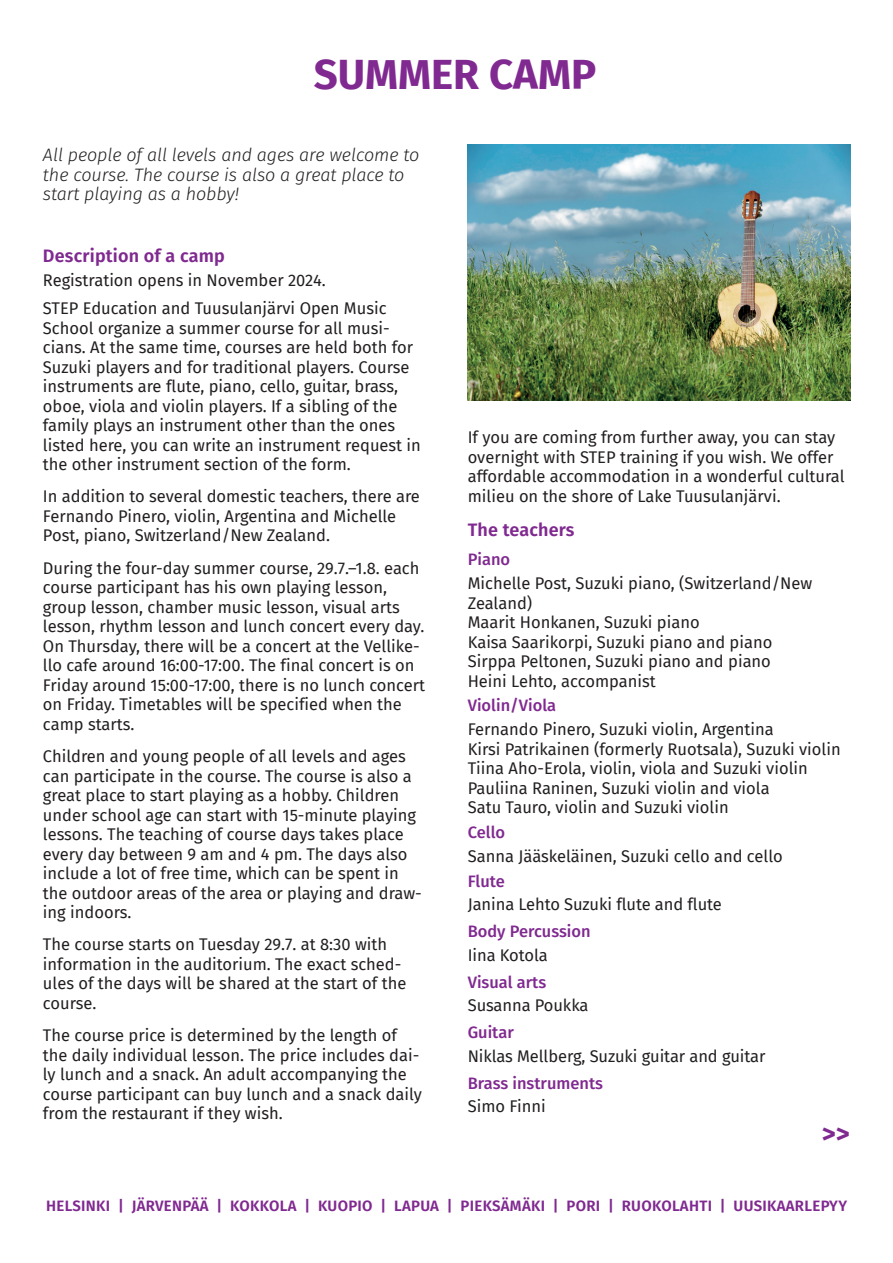
<style>
.page{position:relative;width:893px;height:1263px;background:#fff}
.page>*{position:absolute;margin:0;border:0;box-sizing:border-box;transform-origin:0 0}
.Väliotsikko-3-sivu{font:700 42px "Fira Sans";color:#802990}
._1_leipis{font:700 27px "Fira Sans";color:#802990}
.Numero-lista{font:italic 300 18px/19.5px "Fira Sans";letter-spacing:-.005em;color:#231f20}
.Väliotsikko{font:600 18px "Fira Sans";letter-spacing:.01em;color:#802990}
.Leipis-2{font:16.5px/19.5px "Fira Sans";color:#231f20}
._1_leipis-2{font:16.5px/19.5px "Fira Sans";color:#231f20}
.Numero-lista-2{font:16.5px "Fira Sans";letter-spacing:-.005em;color:#231f20}
.Väliotsikko-3-sivu-2{font:500 16.5px "Fira Sans";color:#802990}
._1_leipis-3{font:600 15px "Fira Sans";letter-spacing:.02em;color:#802990}
</style>
<div class="page">
<img style="left:468px;top:144px;width:382px;height:257px">
<p class="Väliotsikko-3-sivu" style="left:314px;top:39px;width:284px">SUMMER CAMP</p>
<p class="Numero-lista" style="left:43px;top:145px;width:378px">All people of all levels and ages are welcome to the course. The course is also a great place to start playing as a hobby!</p>
<p class="Väliotsikko" style="left:43px;top:241px;width:183px">Description of a camp</p>
<p class="_1_leipis-2" style="left:43px;top:270px;width:284px">Registration opens in November 2024.</p>
<p class="Leipis-2" style="left:43px;top:298px;width:379px">STEP Education and Tuusulanjärvi Open Music School organize a summer course for all musi&shy;cians. At the same time, courses are held both for Suzuki players and for traditional players. Course instruments are flute, piano, cello, guitar, brass, oboe, viola and violin players. If a sibling of the family plays an instrument other than the ones listed here, you can write an instrument request in the other instrument section of the form.</p>
<p class="Leipis-2" style="left:43px;top:486px;width:378px">In addition to several domestic teachers, there are<br>Fernando Pinero, violin, Argentina and Michelle<br>Post, piano, Switzerland/New Zealand.</p>
<p class="Leipis-2" style="left:43px;top:558px;width:384px">During the four-day summer course, 29.7.–1.8. each course participant has his own playing lesson, group lesson, chamber music lesson, visual arts lesson, rhythm lesson and lunch concert every day.<br>On Thursday, there will be a concert at the Vellike&shy;llo cafe around 16:00-17:00. The final concert is on Friday around 15:00-17:00, there is no lunch concert on Friday. Timetables will be specified when the camp starts.</p>
<p class="Leipis-2" style="left:43px;top:746px;width:380px">Children and young people of all levels and ages can participate in the course. The course is also a great place to start playing as a hobby. Children under school age can start with 15-minute playing lessons. The teaching of course days takes place every day between 9 am and 4 pm. The days also include a lot of free time, which can be spent in the outdoor areas of the area or playing and draw&shy;ing indoors.</p>
<p class="Leipis-2" style="left:43px;top:934px;width:365px">The course starts on Tuesday 29.7. at 8:30 with information in the auditorium. The exact sched&shy;ules of the days will be shared at the start of the course.</p>
<p class="Leipis-2" style="left:43px;top:1025px;width:380px">The course price is determined by the length of the daily individual lesson. The price includes dai&shy;ly lunch and a snack. An adult accompanying the course participant can buy lunch and a snack daily from the restaurant if they wish.</p>
<p class="Leipis-2" style="left:468px;top:427px;width:378px">If you are coming from further away, you can stay overnight with STEP training if you wish. We offer affordable accommodation in a wonderful cultural milieu on the shore of Lake Tuusulanjärvi.</p>
<p class="Väliotsikko" style="left:468px;top:515px;width:108px">The teachers</p>
<p class="Väliotsikko-3-sivu-2" style="left:468px;top:546px;width:44px">Piano</p>
<p class="_1_leipis-2" style="left:468px;top:573px;width:346px">Michelle Post, Suzuki piano, (Switzerland/New<br>Zealand)</p>
<p class="_1_leipis-2" style="left:468px;top:612px;width:233px">Maarit Honkanen, Suzuki piano</p>
<p class="_1_leipis-2" style="left:468px;top:632px;width:306px">Kaisa Saarikorpi, Suzuki piano and piano</p>
<p class="_1_leipis-2" style="left:468px;top:651px;width:305px">Sirppa Peltonen, Suzuki piano and piano</p>
<p class="_1_leipis-2" style="left:468px;top:671px;width:190px">Heini Lehto, accompanist</p>
<p class="Väliotsikko-3-sivu-2" style="left:468px;top:692px;width:90px">Violin/Viola</p>
<p class="_1_leipis-2" style="left:468px;top:719px;width:308px">Fernando Pinero, Suzuki violin, Argentina</p>
<p class="_1_leipis-2" style="left:468px;top:739px;width:374px">Kirsi Patrikainen (formerly Ruotsala), Suzuki violin</p>
<p class="_1_leipis-2" style="left:468px;top:758px;width:342px">Tiina Aho-Erola, violin, viola and Suzuki violin</p>
<p class="_1_leipis-2" style="left:468px;top:778px;width:303px">Pauliina Raninen, Suzuki violin and viola</p>
<p class="_1_leipis-2" style="left:468px;top:797px;width:262px">Satu Tauro, violin and Suzuki violin</p>
<p class="Väliotsikko-3-sivu-2" style="left:468px;top:819px;width:39px">Cello</p>
<p class="_1_leipis-2" style="left:468px;top:846px;width:316px">Sanna Jääskeläinen, Suzuki cello and cello</p>
<p class="Väliotsikko-3-sivu-2" style="left:468px;top:867px;width:39px">Flute</p>
<p class="Numero-lista-2" style="left:468px;top:892px;width:256px">Janina Lehto Suzuki flute and flute</p>
<p class="Väliotsikko-3-sivu-2" style="left:468px;top:918px;width:124px">Body Percussion</p>
<p class="Numero-lista-2" style="left:468px;top:943px;width:81px">Iina Kotola</p>
<p class="Väliotsikko-3-sivu-2" style="left:468px;top:968px;width:80px">Visual arts</p>
<p class="Numero-lista-2" style="left:468px;top:993px;width:122px">Susanna Poukka</p>
<p class="Väliotsikko-3-sivu-2" style="left:468px;top:1019px;width:48px">Guitar</p>
<p class="Numero-lista-2" style="left:468px;top:1044px;width:299px">Niklas Mellberg, Suzuki guitar and guitar</p>
<p class="Väliotsikko-3-sivu-2" style="left:468px;top:1069px;width:137px">Brass instruments</p>
<p class="_1_leipis-2" style="left:468px;top:1096px;width:79px">Simo Finni</p>
<p class="_1_leipis" style="left:822px;top:1111px;width:30px">&gt;&gt;</p>
<p class="_1_leipis-3" style="left:46px;top:1193px;width:802px">HELSINKI | JÄRVENPÄÄ | KOKKOLA | KUOPIO | LAPUA | PIEKSÄMÄKI | PORI | RUOKOLAHTI | UUSIKAARLEPYY</p>
</div>
